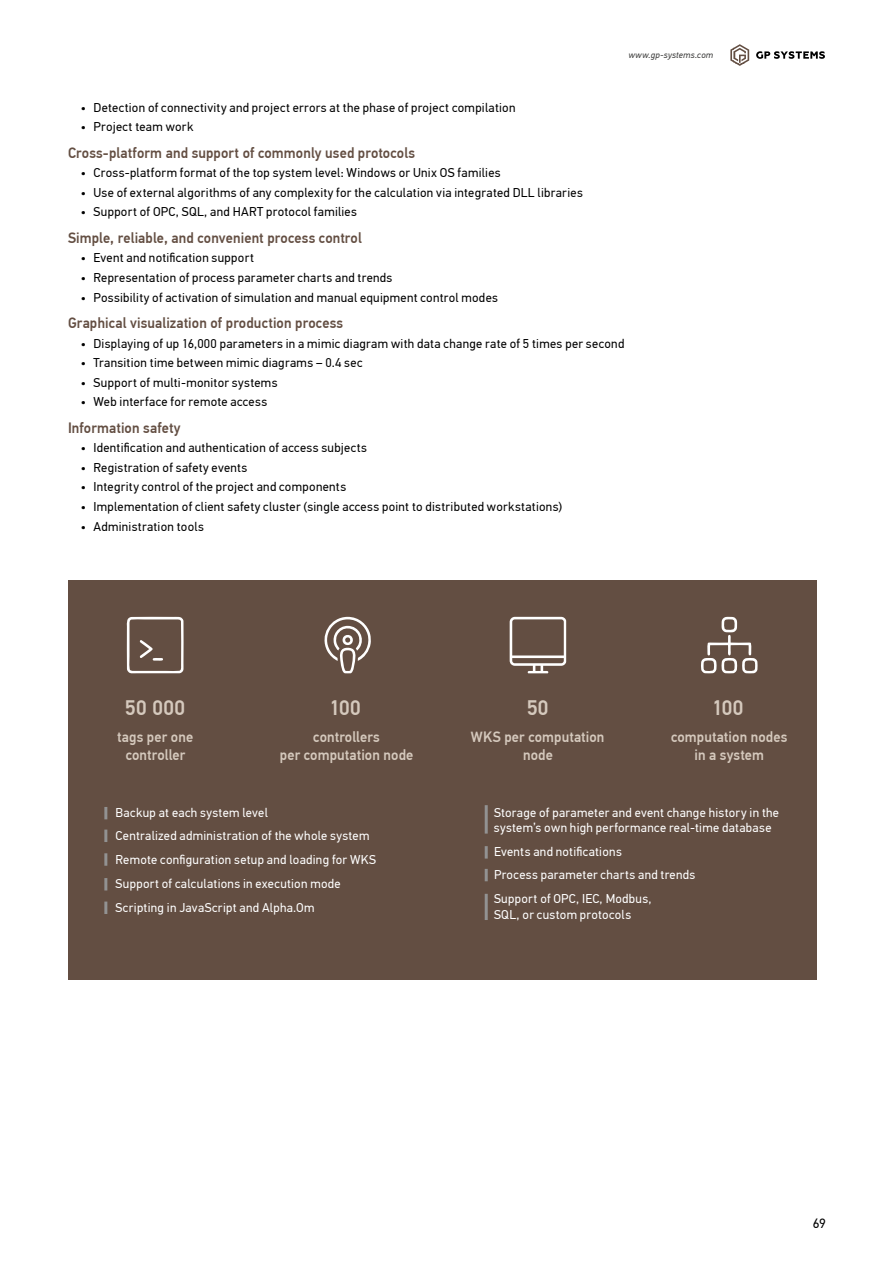
<style>
.page{position:relative;width:893px;height:1263px;background:#fff}
.page>*{position:absolute;margin:0;border:0;box-sizing:border-box;transform-origin:0 0}
.t1{font:500 21px "PF Din Text Pro";letter-spacing:-.005em;color:#d5c9bd}
.t2{font:500 15px "PF Din Text Pro";letter-spacing:.01em;color:#634e42;scale:.95 1}
.t3{font:500 15px/18px "PF Din Text Pro";letter-spacing:.01em;color:#d5c9bd;text-align:center;scale:.95 1}
.t4{font:13.5px "PF Din Text Pro";color:#000}
.t5{font:12.75px "PF Din Text Pro";letter-spacing:.02em;color:#000}
.t6{font:12.75px/23.9px "PF Din Text Pro";letter-spacing:.025em;color:#fff}
.t7{font:italic 9px "PF Din Text Pro";letter-spacing:.025em;color:#3c3c3b}
</style>
<div class="page">
<div style="left:68px;top:581px;width:748px;height:399px;background:#634e42"></div>
<svg style="left:104px;top:807px;width:3px;height:12px"></svg>
<svg style="left:104px;top:829px;width:3px;height:13px"></svg>
<svg style="left:104px;top:853px;width:3px;height:13px"></svg>
<svg style="left:104px;top:878px;width:3px;height:12px"></svg>
<svg style="left:104px;top:901px;width:3px;height:13px"></svg>
<svg style="left:485px;top:846px;width:3px;height:12px"></svg>
<svg style="left:485px;top:869px;width:3px;height:12px"></svg>
<hr style="left:485px;top:894px;width:3px;height:26px;background:#929292">
<hr style="left:485px;top:805px;width:3px;height:29px;background:#929292">
<svg style="left:324px;top:617px;width:47px;height:56px"></svg>
<svg style="left:126px;top:617px;width:58px;height:56px"></svg>
<svg style="left:510px;top:617px;width:56px;height:56px"></svg>
<svg style="left:701px;top:617px;width:57px;height:56px"></svg>
<svg style="left:756px;top:51px;width:69px;height:8px"></svg>
<svg style="left:730px;top:44px;width:19px;height:22px"></svg>
<p class="t7" style="left:629px;top:50px;width:86px">www.gp-systems.com</p>
<p class="t5" style="left:81px;top:100px;width:436px">• Detection of connectivity and project errors at the phase of project compilation</p>
<p class="t5" style="left:81px;top:119px;width:114px">• Project team work</p>
<p class="t2" style="left:68px;top:144px;width:367px">Cross-platform and support of commonly used protocols</p>
<p class="t5" style="left:81px;top:165px;width:421px">• Cross-platform format of the top system level: Windows or Unix OS families</p>
<p class="t5" style="left:81px;top:185px;width:503px">• Use of external algorithms of any complexity for the calculation via integrated DLL libraries</p>
<p class="t5" style="left:81px;top:204px;width:278px">• Support of OPC, SQL, and HART protocol families</p>
<p class="t2" style="left:68px;top:229px;width:311px">Simple, reliable, and convenient process control</p>
<p class="t5" style="left:81px;top:250px;width:175px">• Event and notification support</p>
<p class="t5" style="left:81px;top:270px;width:313px">• Representation of process parameter charts and trends</p>
<p class="t5" style="left:81px;top:290px;width:419px">• Possibility of activation of simulation and manual equipment control modes</p>
<p class="t2" style="left:68px;top:314px;width:291px">Graphical visualization of production process</p>
<p class="t5" style="left:81px;top:336px;width:545px">• Displaying of up 16,000 parameters in a mimic diagram with data change rate of 5 times per second</p>
<p class="t5" style="left:81px;top:355px;width:283px">• Transition time between mimic diagrams – 0.4 sec</p>
<p class="t5" style="left:81px;top:375px;width:198px">• Support of multi-monitor systems</p>
<p class="t5" style="left:81px;top:394px;width:188px">• Web interface for remote access</p>
<p class="t2" style="left:68px;top:419px;width:120px">Information safety</p>
<p class="t5" style="left:81px;top:440px;width:288px">• Identification and authentication of access subjects</p>
<p class="t5" style="left:81px;top:460px;width:168px">• Registration of safety events</p>
<p class="t5" style="left:81px;top:479px;width:267px">• Integrity control of the project and components</p>
<p class="t5" style="left:81px;top:499px;width:483px">• Implementation of client safety cluster (single access point to distributed workstations)</p>
<p class="t5" style="left:81px;top:519px;width:125px">• Administration tools</p>
<h1 class="t1" style="left:125px;top:695px;width:62px">50 000</h1>
<p class="t3" style="left:117px;top:728px;width:82px">tags per one controller</p>
<h1 class="t1" style="left:329px;top:695px;width:33px">100</h1>
<p class="t3" style="left:280px;top:728px;width:142px">controllers<br>per computation node</p>
<h1 class="t1" style="left:527px;top:695px;width:23px">50</h1>
<p class="t3" style="left:471px;top:728px;width:142px">WKS per computation node</p>
<h1 class="t1" style="left:712px;top:695px;width:33px">100</h1>
<p class="t3" style="left:671px;top:728px;width:124px">computation nodes in a system</p>
<p class="t6" style="left:116px;top:800px;width:262px">Backup at each system level<br>Centralized administration of the whole system Remote configuration setup and loading for WKS Support of calculations in execution mode Scripting in JavaScript and Alpha.Om</p>
<p class="t6" style="left:494px;top:805px;width:287px;line-height:15.3px">Storage of parameter and event change history in the system’s own high performance real-time database</p>
<p class="t6" style="left:494px;top:839px;width:203px">Events and notifications<br>Process parameter charts and trends<br>Support of OPC, IEC, Modbus,</p>
<p class="t6" style="left:494px;top:902px;width:139px">SQL, or custom protocols</p>
<p class="t4" style="left:813px;top:1215px;width:15px">69</p>
</div>
